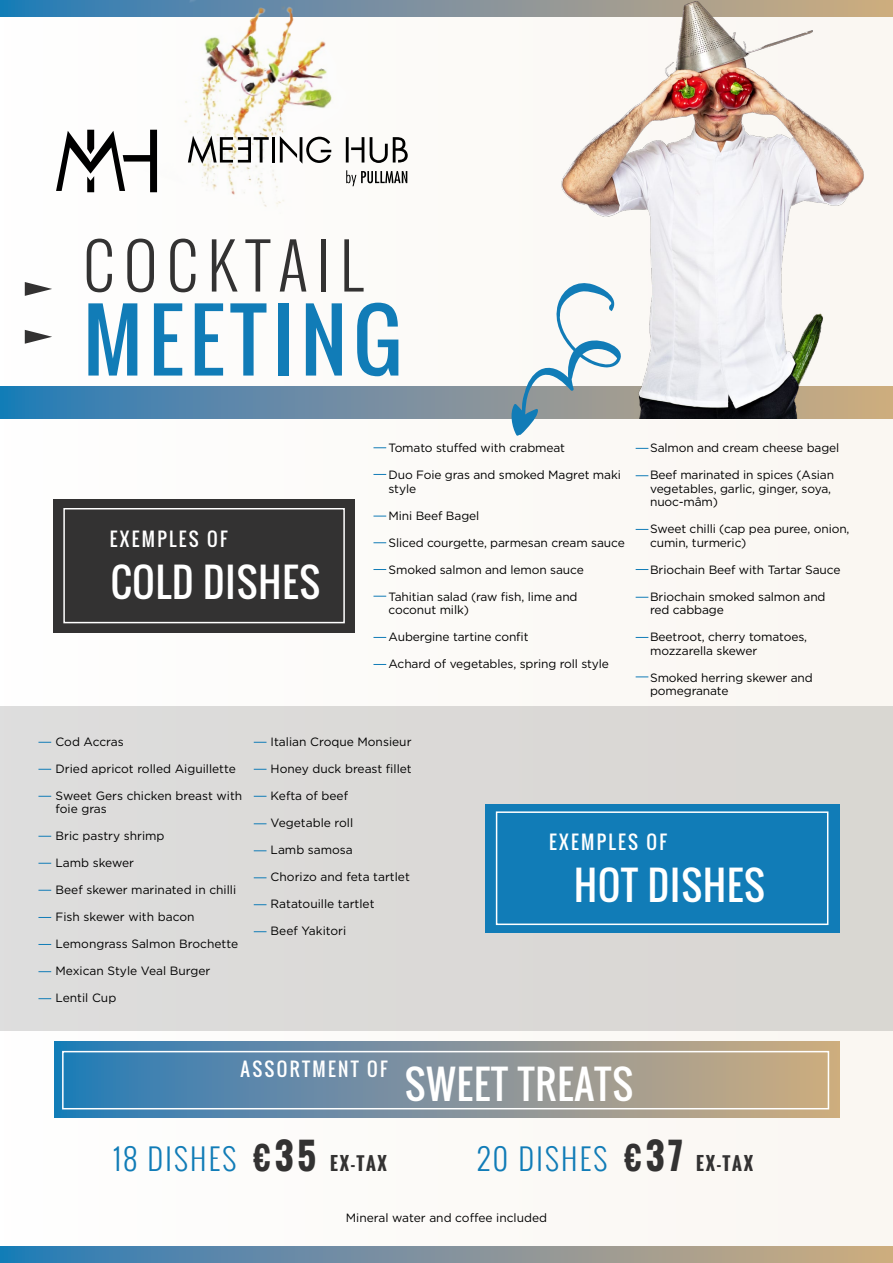
<style>
.page{position:relative;width:893px;height:1263px;background:#fff}
.page>*{position:absolute;margin:0;border:0;box-sizing:border-box;transform-origin:0 0}
.t1{font:82.5px "Oswald";letter-spacing:.075em;color:#117cb7}
.t2{font:300 62.1px "Oswald";letter-spacing:.15em;color:#333232}
.t3{font:38.55px "Oswald";letter-spacing:.025em;color:#fff}
.t4{font:300 29.7px "Oswald";letter-spacing:.075em;color:#117cb7}
.t5{font:18.45px "Oswald";letter-spacing:.125em;color:#fff}
.t6{font:12px/13.5px "Gotham";letter-spacing:-.01em;color:#000}
.s1{font-weight:700;font-size:35.1px;color:#333232}
.s2{font-weight:700;font-size:18px;color:#333232}
</style>
<div class="page">
<div style="left:0;top:16px;width:893px;height:1235px;background:#fcfaf8"></div>
<div style="left:0;top:707px;width:893px;height:324px;background:#dbdad7"></div>
<svg style="left:0;top:0;width:893px;height:16px;background:#6b8da2"></svg>
<svg style="left:0;top:1246px;width:893px;height:17px;background:#7f939c"></svg>
<svg style="left:0;top:387px;width:893px;height:31px;background:#618aa7"></svg>
<svg style="left:54px;top:1042px;width:786px;height:76px;background:#80949d"></svg>
<div style="left:62px;top:1051px;width:767px;height:58px;border:2px solid #fff"></div>
<img style="left:118px;top:0;width:269px;height:207px">
<svg style="left:25px;top:282px;width:27px;height:14px"></svg>
<svg style="left:25px;top:330px;width:27px;height:14px"></svg>
<div style="left:485px;top:804px;width:355px;height:128px;background:#117cb7"></div>
<div style="left:496px;top:811px;width:332px;height:114px;border:2px solid #fff"></div>
<div style="left:53px;top:499px;width:302px;height:133px;background:#333232"></div>
<div style="left:63px;top:508px;width:282px;height:115px;border:2px solid #fff"></div>
<svg style="left:636px;top:529px;width:12px;height:1px"></svg>
<svg style="left:636px;top:569px;width:12px;height:1px"></svg>
<svg style="left:373px;top:569px;width:13px;height:1px"></svg>
<svg style="left:373px;top:516px;width:13px;height:1px"></svg>
<svg style="left:38px;top:742px;width:13px;height:1px"></svg>
<svg style="left:254px;top:742px;width:12px;height:1px"></svg>
<svg style="left:254px;top:823px;width:12px;height:1px"></svg>
<svg style="left:38px;top:836px;width:13px;height:1px"></svg>
<svg style="left:38px;top:769px;width:13px;height:1px"></svg>
<svg style="left:254px;top:769px;width:12px;height:1px"></svg>
<svg style="left:254px;top:850px;width:12px;height:1px"></svg>
<svg style="left:254px;top:904px;width:12px;height:1px"></svg>
<svg style="left:38px;top:863px;width:13px;height:1px"></svg>
<svg style="left:38px;top:917px;width:13px;height:1px"></svg>
<svg style="left:38px;top:971px;width:13px;height:1px"></svg>
<svg style="left:38px;top:796px;width:13px;height:1px"></svg>
<svg style="left:254px;top:796px;width:12px;height:1px"></svg>
<svg style="left:254px;top:877px;width:12px;height:1px"></svg>
<svg style="left:254px;top:931px;width:12px;height:1px"></svg>
<svg style="left:38px;top:890px;width:13px;height:1px"></svg>
<svg style="left:38px;top:944px;width:13px;height:1px"></svg>
<svg style="left:38px;top:998px;width:13px;height:1px"></svg>
<svg style="left:373px;top:447px;width:13px;height:1px"></svg>
<svg style="left:636px;top:597px;width:12px;height:1px"></svg>
<svg style="left:373px;top:596px;width:13px;height:1px"></svg>
<svg style="left:373px;top:542px;width:13px;height:1px"></svg>
<svg style="left:373px;top:474px;width:13px;height:1px"></svg>
<svg style="left:636px;top:637px;width:12px;height:1px"></svg>
<svg style="left:373px;top:637px;width:13px;height:1px"></svg>
<svg style="left:373px;top:664px;width:13px;height:1px"></svg>
<svg style="left:636px;top:676px;width:12px;height:1px"></svg>
<svg style="left:636px;top:475px;width:12px;height:1px"></svg>
<svg style="left:636px;top:448px;width:12px;height:1px"></svg>
<img style="left:557px;top:0;width:311px;height:418px">
<svg style="left:509px;top:279px;width:113px;height:157px"></svg>
<svg style="left:56px;top:130px;width:101px;height:62px"></svg>
<svg style="left:188px;top:136px;width:81px;height:28px"></svg>
<hr style="left:272px;top:137px;width:2px;height:25px;background:#000">
<svg style="left:346px;top:170px;width:61px;height:16px"></svg>
<svg style="left:346px;top:137px;width:18px;height:25px"></svg>
<svg style="left:280px;top:136px;width:51px;height:28px"></svg>
<svg style="left:370px;top:137px;width:38px;height:26px"></svg>
<h2 class="t2" style="left:83px;top:220px;width:282px">COCKTAIL</h2>
<h1 class="t1" style="left:83px;top:278px;width:320px">MEETING</h1>
<h3 class="t5" style="left:110px;top:525px;width:119px">EXEMPLES OF</h3>
<h3 class="t3" style="left:111px;top:554px;width:211px">COLD DISHES</h3>
<p class="t6" style="left:389px;top:441px;width:178px">Tomato stuffed with crabmeat</p>
<p class="t6" style="left:389px;top:468px;width:234px">Duo Foie gras and smoked Magret maki style</p>
<p class="t6" style="left:389px;top:508px;width:92px">Mini Beef Bagel</p>
<p class="t6" style="left:389px;top:535px;width:238px">Sliced courgette, parmesan cream sauce</p>
<p class="t6" style="left:389px;top:562px;width:197px">Smoked salmon and lemon sauce</p>
<p class="t6" style="left:389px;top:589px;width:190px">Tahitian salad (raw fish, lime and coconut milk)</p>
<p class="t6" style="left:389px;top:630px;width:142px">Aubergine tartine confit</p>
<p class="t6" style="left:389px;top:657px;width:222px">Achard of vegetables, spring roll style</p>
<p class="t6" style="left:650px;top:441px;width:191px">Salmon and cream cheese bagel</p>
<p class="t6" style="left:650px;top:468px;width:185px">Beef marinated in spices (Asian vegetables, garlic, ginger, soya, nuoc-mâm)</p>
<p class="t6" style="left:650px;top:522px;width:201px">Sweet chilli (cap pea puree, onion, cumin, turmeric)</p>
<p class="t6" style="left:650px;top:562px;width:192px">Briochain Beef with Tartar Sauce</p>
<p class="t6" style="left:650px;top:589px;width:177px">Briochain smoked salmon and red cabbage</p>
<p class="t6" style="left:650px;top:630px;width:159px">Beetroot, cherry tomatoes, mozzarella skewer</p>
<p class="t6" style="left:650px;top:670px;width:164px">Smoked herring skewer and pomegranate</p>
<p class="t6" style="left:56px;top:735px;width:70px">Cod Accras</p>
<p class="t6" style="left:56px;top:762px;width:182px">Dried apricot rolled Aiguillette</p>
<p class="t6" style="left:56px;top:789px;width:188px">Sweet Gers chicken breast with foie gras</p>
<p class="t6" style="left:56px;top:829px;width:111px">Bric pastry shrimp</p>
<p class="t6" style="left:56px;top:856px;width:80px">Lamb skewer</p>
<p class="t6" style="left:56px;top:883px;width:182px">Beef skewer marinated in chilli</p>
<p class="t6" style="left:56px;top:910px;width:140px">Fish skewer with bacon</p>
<p class="t6" style="left:56px;top:937px;width:184px">Lemongrass Salmon Brochette</p>
<p class="t6" style="left:56px;top:964px;width:156px">Mexican Style Veal Burger</p>
<p class="t6" style="left:56px;top:991px;width:62px">Lentil Cup</p>
<p class="t6" style="left:271px;top:735px;width:142px">Italian Croque Monsieur</p>
<p class="t6" style="left:271px;top:762px;width:143px">Honey duck breast fillet</p>
<p class="t6" style="left:271px;top:789px;width:79px">Kefta of beef</p>
<p class="t6" style="left:271px;top:816px;width:84px">Vegetable roll</p>
<p class="t6" style="left:271px;top:843px;width:84px">Lamb samosa</p>
<p class="t6" style="left:271px;top:870px;width:141px">Chorizo and feta tartlet</p>
<p class="t6" style="left:271px;top:897px;width:105px">Ratatouille tartlet</p>
<p class="t6" style="left:271px;top:924px;width:77px">Beef Yakitori</p>
<h3 class="t5" style="left:549px;top:828px;width:119px">EXEMPLES OF</h3>
<h3 class="t3" style="left:574px;top:856px;width:192px">HOT DISHES</h3>
<h3 class="t5" style="left:241px;top:1055px;width:148px">ASSORTMENT OF</h3>
<h3 class="t3" style="left:405px;top:1055px;width:230px">SWEET TREATS</h3>
<h3 class="t4" style="left:113px;top:1137px;width:275px">18 DISHES <span class="s1">€35</span> <span class="s2">EX-TAX</span></h3>
<h3 class="t4" style="left:477px;top:1137px;width:277px">20 DISHES <span class="s1">€37</span> <span class="s2">EX-TAX</span></h3>
<p class="t6" style="left:346px;top:1211px;width:203px">Mineral water and coffee included</p>
</div>
